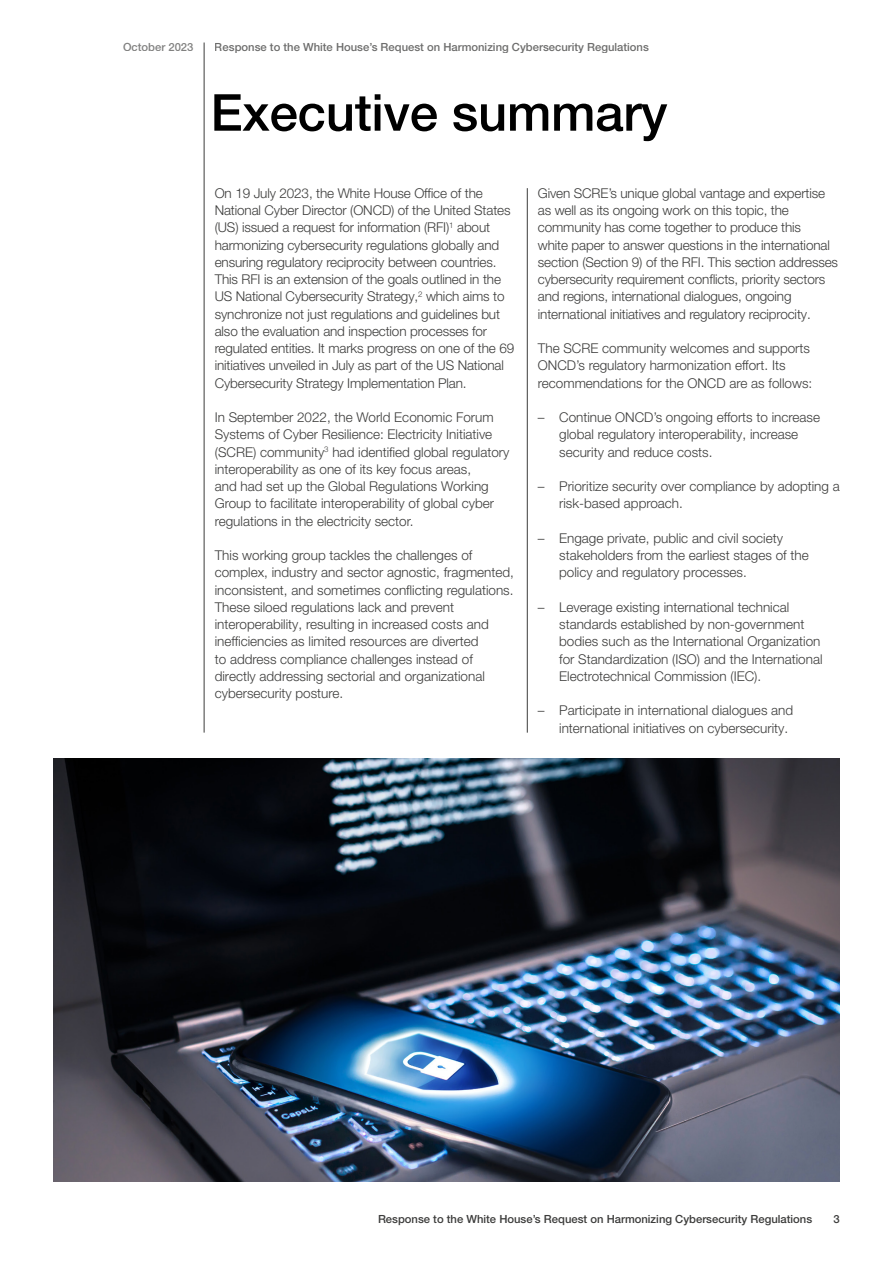
<style>
.page{position:relative;width:893px;height:1263px;background:#fff}
.page>*{position:absolute;margin:0;border:0;box-sizing:border-box;transform-origin:0 0}
.t1{font:500 51px "Helvetica Neue LT Pro";letter-spacing:-.005em;color:#000}
.t2{font:300 13.5px/17.2px "Helvetica Neue LT Pro";color:#3c3c3b}
.t3{font:500 11.25px "Helvetica Neue LT Pro";color:#3c3c3b}
.t4{font:500 11.25px "Helvetica Neue LT Pro";color:#575756}
</style>
<div class="page">
<hr style="left:204px;top:43px;width:1px;height:690px;background:#3c3c3b">
<hr style="left:527px;top:188px;width:1px;height:545px;background:#3c3c3b">
<img style="left:53px;top:758px;width:787px;height:423px">
<p class="t4" style="left:123px;top:40px;width:72px">October 2023</p>
<p class="t3" style="left:215px;top:40px;width:436px">Response to the White House’s Request on Harmonizing Cybersecurity Regulations</p>
<h1 class="t1" style="left:210px;top:82px;width:458px">Executive summary</h1>
<p class="t2" style="left:215px;top:184px;width:301px">On 19 July 2023, the White House Office of the National Cyber Director (ONCD) of the United States (US) issued a request for information (RFI)<sup>1</sup> about harmonizing cybersecurity regulations globally and ensuring regulatory reciprocity between countries.<br>This RFI is an extension of the goals outlined in the US National Cybersecurity Strategy,<sup>2</sup> which aims to synchronize not just regulations and guidelines but also the evaluation and inspection processes for regulated entities. It marks progress on one of the 69 initiatives unveiled in July as part of the US National Cybersecurity Strategy Implementation Plan.</p>
<p class="t2" style="left:215px;top:408px;width:296px">In September 2022, the World Economic Forum Systems of Cyber Resilience: Electricity Initiative (SCRE) community<sup>3</sup> had identified global regulatory interoperability as one of its key focus areas,<br>and had set up the Global Regulations Working Group to facilitate interoperability of global cyber regulations in the electricity sector.</p>
<p class="t2" style="left:215px;top:546px;width:301px">This working group tackles the challenges of complex, industry and sector agnostic, fragmented, inconsistent, and sometimes conflicting regulations.<br>These siloed regulations lack and prevent interoperability, resulting in increased costs and inefficiencies as limited resources are diverted<br>to address compliance challenges instead of directly addressing sectorial and organizational cybersecurity posture.</p>
<p class="t2" style="left:538px;top:184px;width:302px">Given SCRE’s unique global vantage and expertise as well as its ongoing work on this topic, the community has come together to produce this<br>white paper to answer questions in the international section (Section 9) of the RFI. This section addresses cybersecurity requirement conflicts, priority sectors and regions, international dialogues, ongoing international initiatives and regulatory reciprocity.</p>
<p class="t2" style="left:538px;top:339px;width:276px">The SCRE community welcomes and supports<br>ONCD’s regulatory harmonization effort. Its recommendations for the ONCD are as follows:</p>
<p class="t2" style="left:559px;top:408px;width:262px;text-indent:-21px">– Continue ONCD’s ongoing efforts to increase global regulatory interoperability, increase security and reduce costs.</p>
<p class="t2" style="left:559px;top:477px;width:282px;text-indent:-21px">– Prioritize security over compliance by adopting a risk-based approach.</p>
<p class="t2" style="left:559px;top:529px;width:251px;text-indent:-21px">– Engage private, public and civil society stakeholders from the earliest stages of the policy and regulatory processes.</p>
<p class="t2" style="left:559px;top:598px;width:265px;text-indent:-21px">– Leverage existing international technical standards established by non-government bodies such as the International Organization for Standardization (ISO) and the International Electrotechnical Commission (IEC).</p>
<p class="t2" style="left:559px;top:702px;width:236px;text-indent:-21px">– Participate in international dialogues and international initiatives on cybersecurity.</p>
<p class="t3" style="left:378px;top:1212px;width:436px">Response to the White House’s Request on Harmonizing Cybersecurity Regulations</p>
<p class="t3" style="left:834px;top:1212px;width:8px">3</p>
</div>
